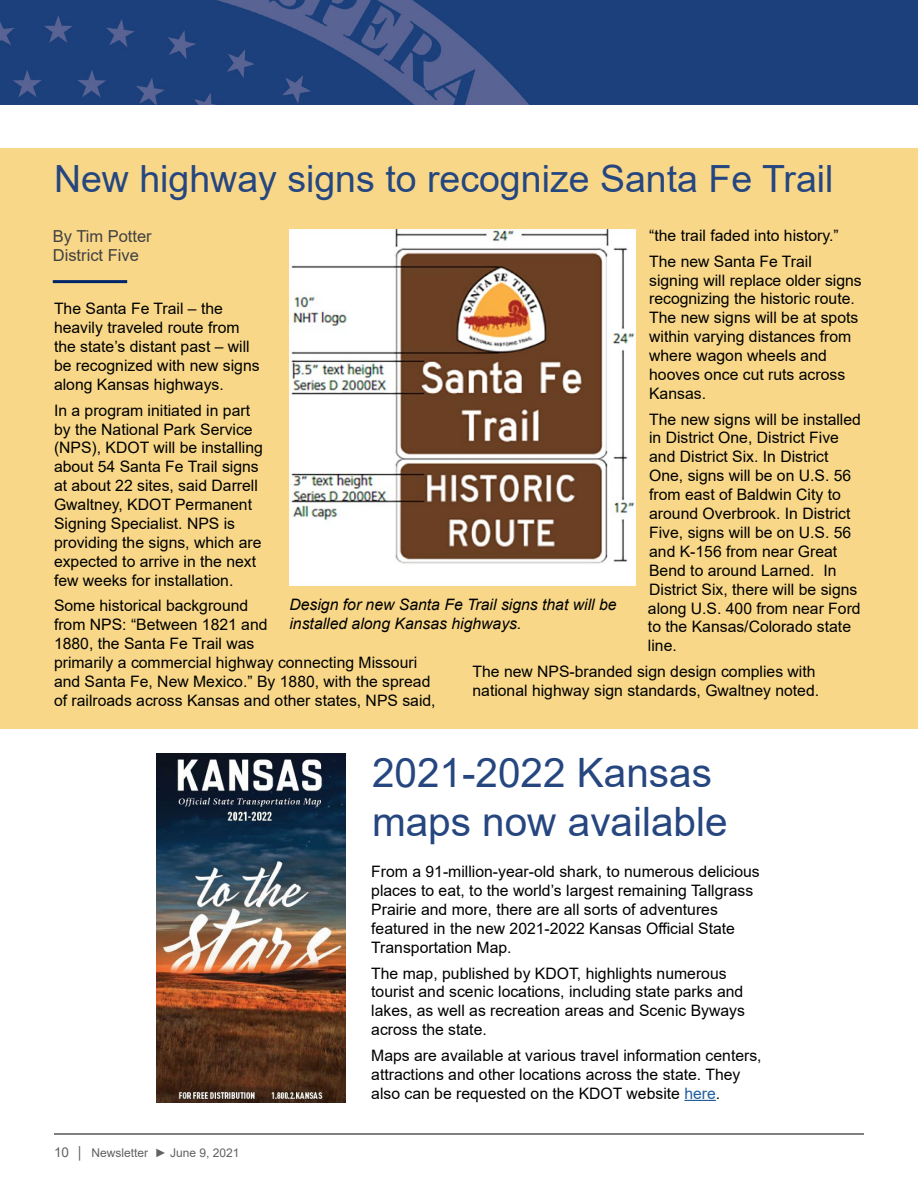
<style>
.page{position:relative;width:918px;height:1188px;background:#fff}
.page>*{position:absolute;margin:0;border:0;box-sizing:border-box;transform-origin:0 0}
.t1{font:40.5px/48.6px "Arial";color:#264680}
.t2{font:37.5px "Arial";color:#264680}
.t3{font:16.5px/19.8px "Arial";color:#414042}
.t4{font:15.75px/18.9px "Arial";color:#000}
.t5{font:italic 15.75px/18.9px "Arial";color:#000}
.t6{font:12px "Arial";color:#606163}
.s1{font-size:13.5px}
.s2{color:#215e9e}
</style>
<div class="page">
<hr style="left:54px;top:1134px;width:810px;height:1px;background:#000">
<img style="left:0;top:0;width:710px;height:105px">
<div style="left:710px;top:0;width:208px;height:105px;background:#1c407c"></div>
<div style="left:0;top:148px;width:918px;height:581px;background:#f8d888"></div>
<hr style="left:53px;top:280px;width:74px;height:3px;background:#002569">
<img style="left:289px;top:230px;width:347px;height:356px">
<hr style="left:684px;top:1100px;width:32px;height:1px;background:#215e9e">
<img style="left:156px;top:753px;width:190px;height:349px">
<h2 class="t2" style="left:54px;top:153px;width:781px">New highway signs to recognize Santa Fe Trail</h2>
<p class="t3" style="left:53px;top:226px;width:101px">By Tim Potter<br>District Five</p>
<p class="t4" style="left:649px;top:223px;width:191px;line-height:25.7px">“the trail faded into history.”<br>The new Santa Fe Trail</p>
<p class="t4" style="left:649px;top:270px;width:214px">signing will replace older signs recognizing the historic route.<br>The new signs will be at spots within varying distances from where wagon wheels and hooves once cut ruts across<br>Kansas.</p>
<p class="t4" style="left:648px;top:409px;width:214px">The new signs will be installed in District One, District Five and District Six. In District<br>One, signs will be on U.S. 56 from east of Baldwin City to around Overbrook. In District<br>Five, signs will be on U.S. 56 and K-156 from near Great<br>Bend to around Larned. In<br>District Six, there will be signs along U.S. 400 from near Ford to the Kansas/Colorado state line.</p>
<p class="t4" style="left:472px;top:662px;width:348px">The new NPS-branded sign design complies with national highway sign standards, Gwaltney noted.</p>
<p class="t4" style="left:54px;top:299px;width:207px">The Santa Fe Trail – the heavily traveled route from the state’s distant past – will be recognized with new signs along Kansas highways.</p>
<p class="t4" style="left:54px;top:401px;width:210px">In a program initiated in part by the National Park Service (NPS), KDOT will be installing about 54 Santa Fe Trail signs at about 22 sites, said Darrell<br>Gwaltney, KDOT Permanent<br>Signing Specialist. NPS is providing the signs, which are expected to arrive in the next few weeks for installation.</p>
<p class="t4" style="left:54px;top:596px;width:383px">Some historical background<br>from NPS: “Between 1821 and<br>1880, the Santa Fe Trail was<br>primarily a commercial highway connecting Missouri and Santa Fe, New Mexico.” By 1880, with the spread of railroads across Kansas and other states, NPS said,</p>
<p class="t5" style="left:289px;top:595px;width:329px">Design for new Santa Fe Trail signs that will be installed along Kansas highways.</p>
<h1 class="t1" style="left:372px;top:748px;width:357px">2021-2022 Kansas maps now available</h1>
<p class="t6" style="left:54px;top:1144px;width:187px"><span class="s1">10</span> │ Newsletter ► June 9, 2021</p>
<p class="t4" style="left:371px;top:862px;width:390px">From a 91-million-year-old shark, to numerous delicious places to eat, to the world’s largest remaining Tallgrass Prairie and more, there are all sorts of adventures featured in the new 2021-2022 Kansas Official State Transportation Map.</p>
<p class="t4" style="left:371px;top:964px;width:375px">The map, published by KDOT, highlights numerous tourist and scenic locations, including state parks and lakes, as well as recreation areas and Scenic Byways across the state.</p>
<p class="t4" style="left:371px;top:1046px;width:392px">Maps are available at various travel information centers, attractions and other locations across the state. They also can be requested on the KDOT website <span class="s2">here</span>.</p>
</div>
